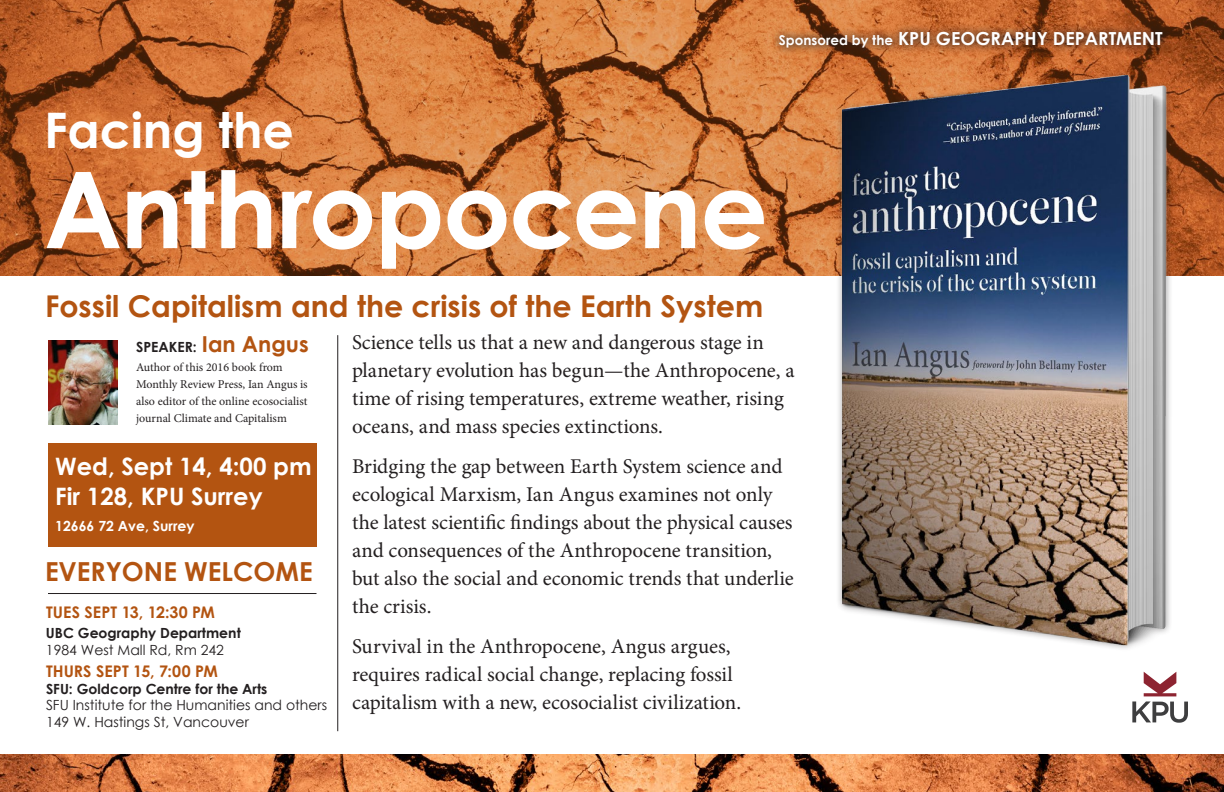
<style>
.page{position:relative;width:1224px;height:792px;background:#fff}
.page>*{position:absolute;margin:0;border:0;box-sizing:border-box;transform-origin:0 0}
.t1{font:700 106px "Century Gothic";color:#fff}
.t2{font:700 49px "Century Gothic";color:#fff}
.t3{font:700 30px "Century Gothic";color:#b35411}
.t4{font:700 26.2px "Century Gothic";color:#b35411}
.t5{font:700 24px/30px "Century Gothic";color:#fff}
.t6{font:21px/28px "Minion Pro";letter-spacing:-.005em;color:#231f20}
.t7{font:700 18px "Century Gothic";color:#fff}
.t8{font:700 16px "Century Gothic";color:#b35411}
.t9{font:14px/16.8px "Century Gothic";color:#231f20}
.t10{font:700 14px "Century Gothic";color:#231f20}
.t11{font:700 14px "Century Gothic";color:#fff}
.t12{font:12px/17px "Minion Pro";color:#231f20}
.s1{font-size:13.5px}
.s2{font-size:22px;color:#b35411}
</style>
<div class="page">
<img style="left:0;top:0;width:1224px;height:276px">
<img style="left:0;top:755px;width:1224px;height:37px">
<img style="left:805px;top:56px;width:409px;height:616px">
<img style="left:48px;top:340px;width:70px;height:85px">
<div style="left:771px;top:23px;width:401px;height:34px;background:#231f20;opacity:.75"></div>
<hr style="left:337px;top:335px;width:1px;height:396px;background:#231f20">
<hr style="left:48px;top:593px;width:268px;height:1px;background:#231f20">
<svg style="left:1132px;top:672px;width:56px;height:51px"></svg>
<div style="left:48px;top:443px;width:268px;height:103px;background:#b35411"></div>
<p class="t7" style="left:779px;top:24px;width:385px"><span class="s1">Sponsored by the</span> KPU Geog raphy department</p>
<h2 class="t2" style="left:44px;top:93px;width:251px">Facing the</h2>
<h1 class="t1" style="left:44px;top:129px;width:726px">Anthropocene</h1>
<h3 class="t3" style="left:45px;top:283px;width:720px">Fossil Capitalism and the crisis of the Earth System</h3>
<p class="t10" style="left:136px;top:336px;width:174px">Speaker: <span class="s2">Ian Angus</span></p>
<p class="t12" style="left:136px;top:359px;width:173px">Author of this 2016 book from Monthly Review Press, Ian Angus is also editor of the online ecosocialist journal Climate and Capitalism</p>
<p class="t5" style="left:55px;top:451px;width:258px">Wed, Sept 14, 4:00 pm<br>Fir 128, KP U Surrey</p>
<p class="t11" style="left:55px;top:516px;width:141px">12666 72 Ave, Surrey</p>
<p class="t4" style="left:45px;top:551px;width:266px">Everyone welcome</p>
<p class="t8" style="left:46px;top:600px;width:10px">Tues</p>
<p class="t8" style="left:84px;top:600px;width:132px">Sept 13, 12:30 pm</p>
<p class="t10" style="left:46px;top:622px;width:196px">UBC Geography Department</p>
<p class="t9" style="left:46px;top:641px;width:180px">1984 West Mall Rd, Rm 242</p>
<p class="t8" style="left:46px;top:659px;width:174px">Thurs Sept 15, 7:00 pm</p>
<p class="t10" style="left:46px;top:678px;width:223px">SFU: Goldcorp Centre for the Arts</p>
<p class="t9" style="left:46px;top:697px;width:283px">SFU Institute for the Humanities and others<br>149 W. Hastings St, Vancouver</p>
<p class="t6" style="left:352px;top:329px;width:444px">Science tells us that a new and dangerous stage in planetary evolution has begun—the Anthropocene, a time of rising temperatures, extreme weather, rising oceans, and mass species extinctions.</p>
<p class="t6" style="left:352px;top:453px;width:443px">Bridging the gap between Earth System science and ecological Marxism, Ian Angus examines not only the latest scientific findings about the physical causes and consequences of the Anthropocene transition, but also the social and economic trends that underlie the crisis.</p>
<p class="t6" style="left:352px;top:633px;width:391px">Survival in the Anthropocene, Angus argues, requires radical social change, replacing fossil capitalism with a new, ecosocialist civilization.</p>
</div>
